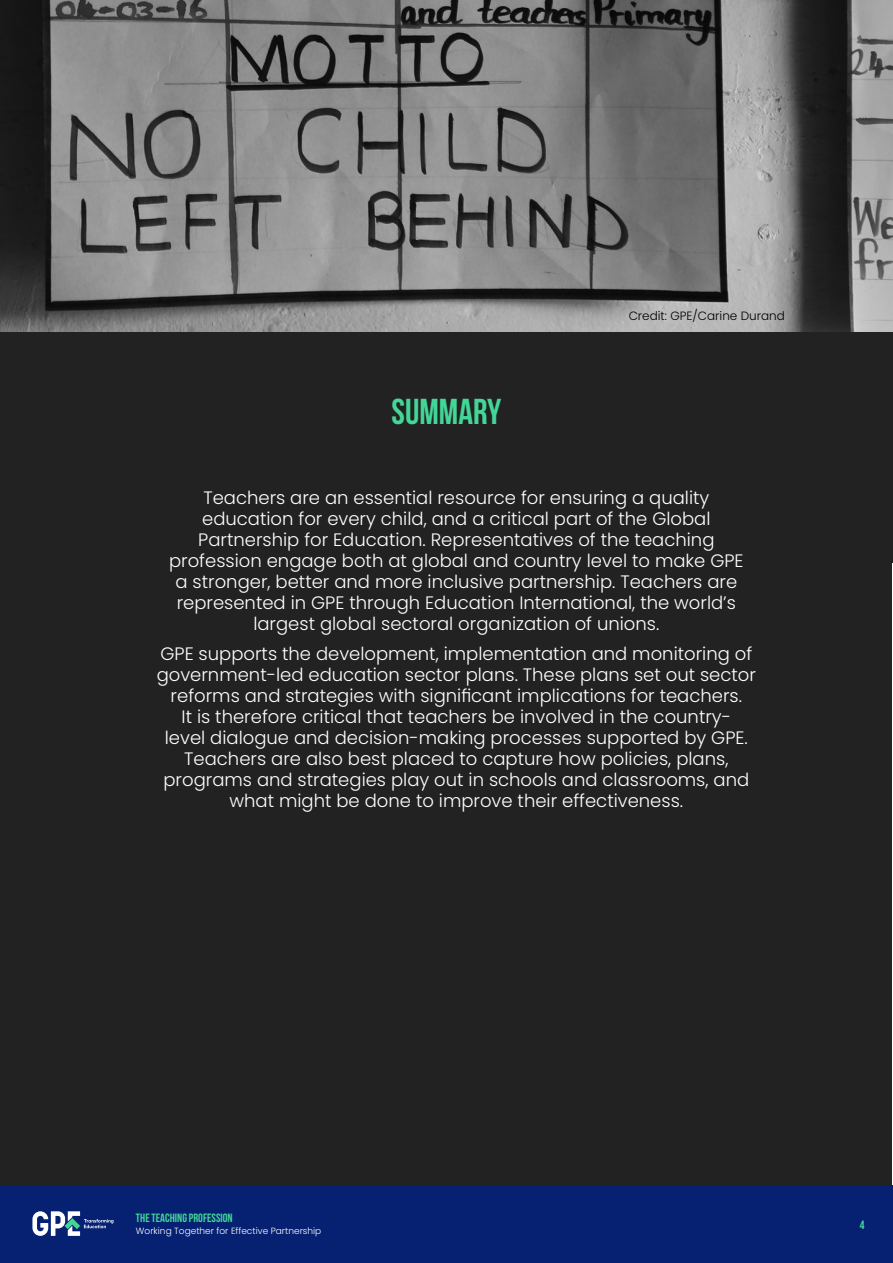
<style>
.page{position:relative;width:893px;height:1263px;background:#fff}
.page>*{position:absolute;margin:0;border:0;box-sizing:border-box;transform-origin:0 0}
.t1{font:36px "Bebas Neue";color:#43d697}
.t2{font:300 18px/21px "Poppins";color:#fff;text-align:center}
.t3{font:700 12px "Bebas Neue";color:#42d696}
.t4{font:300 12px "Poppins";color:#000}
.t5{font:300 9px "Poppins";color:#fff}
</style>
<div class="page">
<div style="left:1px;top:1px;width:891px;height:1261px;background:#222"></div>
<svg style="left:0;top:0;width:893px;height:563px"></svg>
<div style="left:0;top:1185px;width:893px;height:78px;background:#062172"></div>
<svg style="left:32px;top:1211px;width:81px;height:25px"></svg>
<h1 class="t1" style="left:392px;top:392px;width:111px">SUMMARY</h1>
<p class="t4" style="left:629px;top:308px;width:158px">Credit: GPE/Carine Durand</p>
<p class="t2" style="left:169px;top:488px;width:576px">Teachers are an essential resource for ensuring a quality education for every child, and a critical part of the Global Partnership for Education. Representatives of the teaching profession engage both at global and country level to make GPE a stronger, better and more inclusive partnership. Teachers are represented in GPE through Education International, the world’s largest global sectoral organization of unions.</p>
<p class="t2" style="left:157px;top:644px;width:601px">GPE supports the development, implementation and monitoring of government-led education sector plans. These plans set out sector reforms and strategies with significant implications for teachers.<br>It is therefore critical that teachers be involved in the country-<br>level dialogue and decision-making processes supported by GPE.<br>Teachers are also best placed to capture how policies, plans, programs and strategies play out in schools and classrooms, and what might be done to improve their effectiveness.</p>
<p class="t3" style="left:136px;top:1211px;width:98px">THE TEACHING PROFESSION</p>
<p class="t5" style="left:136px;top:1225px;width:187px">Working Together for Effective Partnership</p>
<p class="t3" style="left:136px;top:1211px;width:137px">GLOBAL PARTNE SHIP FOR EDUCATION</p>
<p class="t5" style="left:174px;top:1225px;width:62px">together for e</p>
<p class="t5" style="left:270px;top:1225px;width:8px">p</p>
<p class="t3" style="left:860px;top:1211px;width:6px">4</p>
<p class="t3" style="left:860px;top:1218px;width:6px">4</p>
</div>
